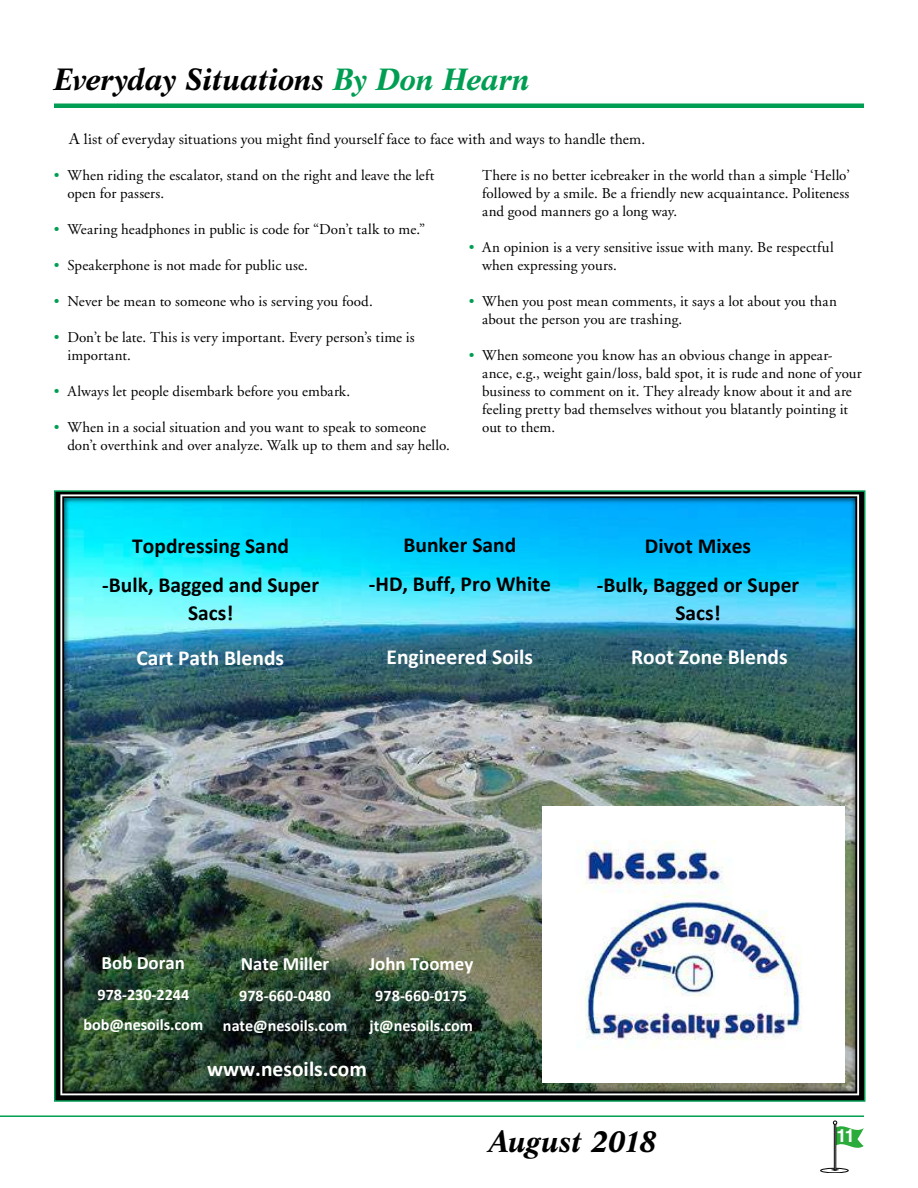
<style>
.page{position:relative;width:918px;height:1188px;background:#fff}
.page>*{position:absolute;margin:0;border:0;box-sizing:border-box;transform-origin:0 0}
.t1{font:italic 700 30px "Life BT";letter-spacing:-.01em;color:#000}
.t2{font:700 21.45px/39.2px "Calibri";color:#000;text-align:center}
.t3{font:700 21.45px "Calibri";color:#fff}
.t4{font:700 18.9px "Calibri";color:#fff}
.t5{font:700 18px "Helvetica LT Std";color:#fff}
.t6{font:700 16.2px/30.6px "Calibri";color:#fff;text-align:center}
.t7{font:15px/18px "Adobe Garamond";letter-spacing:.005em;color:#000}
.t8{font:15px "Adobe Caslon Pro";letter-spacing:.005em;color:#000}
.s1{color:#009e53}
</style>
<div class="page">
<hr style="left:0;top:1115px;width:864px;height:2px;background:#009e53">
<div style="left:821px;top:1168px;width:27px;height:5px;border:1px solid #000;border-radius:50%"></div>
<svg style="left:831px;top:1169px;width:8px;height:2px"></svg>
<div style="left:834px;top:1123px;width:2px;height:47px;border:1px solid #000"></div>
<svg style="left:833px;top:1121px;width:31px;height:31px"></svg>
<img style="left:57px;top:493px;width:806px;height:606px">
<img style="left:543px;top:807px;width:301px;height:276px">
<hr style="left:54px;top:104px;width:810px;height:4px;background:#009e53">
<h1 class="t1" style="left:54px;top:58px;width:478px">Everyday Situations <span class="s1">By Don Hearn</span></h1>
<p class="t8" style="left:69px;top:130px;width:578px">A list of everyday situations you might find yourself face to face with and ways to handle them.</p>
<p class="t7" style="left:67px;top:167px;width:369px;text-indent:-14px"><span class="s1">•</span> When riding the escalator, stand on the right and leave the left open for passers.</p>
<p class="t7" style="left:54px;top:221px;width:373px"><span class="s1">•</span> Wearing headphones in public is code for “Don’t talk to me.”</p>
<p class="t7" style="left:54px;top:257px;width:255px"><span class="s1">•</span> Speakerphone is not made for public use.</p>
<p class="t7" style="left:54px;top:293px;width:320px"><span class="s1">•</span> Never be mean to someone who is serving you food.</p>
<p class="t7" style="left:67px;top:329px;width:349px;text-indent:-14px"><span class="s1">•</span> Don’t be late. This is very important. Every person’s time is important.</p>
<p class="t7" style="left:54px;top:383px;width:298px"><span class="s1">•</span> Always let people disembark before you embark.</p>
<p class="t7" style="left:67px;top:419px;width:384px;text-indent:-14px"><span class="s1">•</span> When in a social situation and you want to speak to someone don’t overthink and over analyze. Walk up to them and say hello.</p>
<p class="t7" style="left:482px;top:167px;width:369px;text-align:justify">There is no better icebreaker in the world than a simple ‘Hello’ followed by a smile. Be a friendly new acquaintance. Politeness and good manners go a long way.</p>
<p class="t7" style="left:482px;top:239px;width:353px;text-indent:-14px"><span class="s1">•</span> An opinion is a very sensitive issue with many. Be respectful when expressing yours.</p>
<p class="t7" style="left:482px;top:293px;width:356px;text-indent:-14px"><span class="s1">•</span> When you post mean comments, it says a lot about you than about the person you are trashing.</p>
<p class="t7" style="left:482px;top:347px;width:381px;text-indent:-14px"><span class="s1">•</span> When someone you know has an obvious change in appear&shy;ance, e.g., weight gain/loss, bald spot, it is rude and none of your business to comment on it. They already know about it and are feeling pretty bad themselves without you blatantly pointing it out to them.</p>
<h2 class="t2" style="left:102px;top:526px;width:218px">Topdressing Sand<br>-Bulk, Bagged and Super</h2>
<h2 class="t2" style="left:188px;top:594px;width:47px">Sacs!</h2>
<h2 class="t2" style="left:369px;top:525px;width:183px">Bunker Sand<br>-HD, Buff, Pro White</h2>
<h2 class="t2" style="left:597px;top:526px;width:204px">Divot Mixes<br>-Bulk, Bagged or Super</h2>
<h2 class="t2" style="left:675px;top:594px;width:47px">Sacs!</h2>
<h2 class="t3" style="left:136px;top:643px;width:149px">Cart Path Blends</h2>
<h2 class="t3" style="left:387px;top:641px;width:148px">Engineered Soils</h2>
<h2 class="t3" style="left:631px;top:641px;width:158px">Root Zone Blends</h2>
<p class="t4" style="left:102px;top:949px;width:85px">Bob Doran</p>
<p class="t6" style="left:83px;top:979px;width:121px">978-230-2244 bob@nesoils.com</p>
<p class="t4" style="left:241px;top:950px;width:90px">Nate Miller</p>
<p class="t6" style="left:223px;top:980px;width:126px">978-660-0480 nate@nesoils.com</p>
<p class="t4" style="left:369px;top:950px;width:106px">John Toomey</p>
<p class="t6" style="left:370px;top:980px;width:105px">978-660-0175 jt@nesoils.com</p>
<h2 class="t3" style="left:207px;top:1053px;width:161px">www.nesoils.com</h2>
<h1 class="t1" style="left:490px;top:1120px;width:169px">August 2018</h1>
<p class="t5" style="left:836px;top:1125px;width:20px">11</p>
</div>
